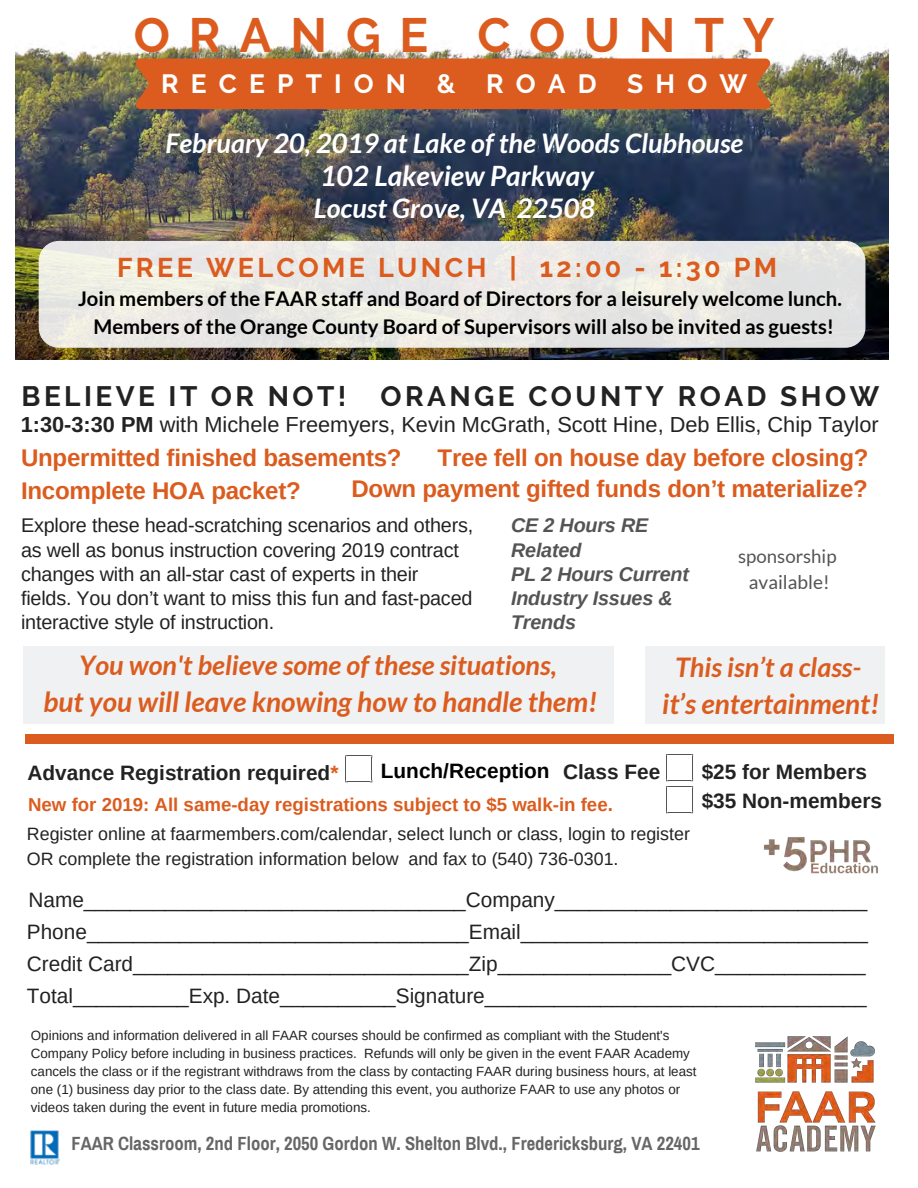
<style>
.page{position:relative;width:918px;height:1188px;background:#fff}
.page>*{position:absolute;margin:0;border:0;box-sizing:border-box;transform-origin:0 0}
.t1{font:700 48px "Raleway";letter-spacing:.39em;color:#db5c1e}
.t2{font:italic 700 28.05px "Lato";color:#db5c1e}
.t3{font:700 28.05px "Raleway";letter-spacing:.125em;color:#222}
.t4{font:italic 700 28.05px "Lato";color:#fff}
.t5{font:italic 700 27px "Lato";color:#fff}
.t6{font:italic 700 27px "Lato";color:#db5c1e}
.t7{font:700 27px "Raleway";letter-spacing:.125em;color:#db5c1e}
.t8{font:700 26.4px "Raleway";letter-spacing:.46em;color:#fff}
.t9{font:700 24.15px "Arimo";letter-spacing:-.01em;color:#db5c1e}
.t10{font:21.75px "Arimo";color:#222}
.t11{font:20.85px/32.1px "Arimo";color:#222;text-align:justify}
.t12{font:700 20.85px/29.2px "Arimo";color:#222}
.t13{font:700 20.85px "Arimo";color:#000}
.t14{font:700 20.25px/28.2px "Lato";color:#000;text-align:center}
.t15{font:19.8px/24.3px "Arimo";letter-spacing:-.01em;color:#222}
.t16{font:italic 700 19.8px/24.3px "Arimo";letter-spacing:-.01em;color:#545454}
.t17{font:19.05px "Lato";color:#545454}
.t18{font:700 18.75px "Archivo Narrow";color:#666}
.t19{font:700 18.75px "Arimo";color:#db5c1e}
.t20{font:18.6px "Lato";color:#545454}
.t21{font:17.85px/24.8px "Arimo";color:#222}
.t22{font:13.35px/18px "Arimo";color:#222}
.s1{font-weight:700}
.s2{color:#db5c1e}
</style>
<div class="page">
<svg style="left:666px;top:754px;width:27px;height:59px"></svg>
<img style="left:30px;top:1130px;width:30px;height:35px">
<div style="left:25px;top:734px;width:869px;height:9px;background:#db5c1e"></div>
<img style="left:755px;top:1036px;width:121px;height:116px">
<div style="left:23px;top:646px;width:591px;height:78px;background:#eef0f2"></div>
<img style="left:763px;top:837px;width:115px;height:37px">
<img style="left:15px;top:42px;width:873px;height:317px">
<div style="left:39px;top:241px;width:826px;height:107px;background:#e9e8e4;border-radius:20px"></div>
<div style="left:135px;top:59px;width:636px;height:50px;background:#db5c1e"></div>
<div style="left:645px;top:646px;width:239px;height:78px;background:#eef0f2"></div>
<svg style="left:345px;top:755px;width:28px;height:28px"></svg>
<h1 class="t1" style="left:134px;top:8px;width:642px">ORANGE COUNTY</h1>
<h3 class="t8" style="left:161px;top:69px;width:588px">RECEPTION &amp; ROAD SHOW</h3>
<h3 class="t5" style="left:166px;top:127px;width:579px">February 20, 2019 at Lake of the Woods Clubhouse</h3>
<h2 class="t4" style="left:320px;top:160px;width:275px">102 Lakeview Parkway</h2>
<h3 class="t5" style="left:314px;top:193px;width:283px">Locust Grove, VA 22508</h3>
<h3 class="t7" style="left:117px;top:252px;width:662px">FREE WELCOME LUNCH | 12:00 - 1:30 PM</h3>
<h3 class="t14" style="left:78px;top:284px;width:765px">Join members of the FAAR staff and Board of Directors for a leisurely welcome lunch.<br>Members of the Orange County Board of Supervisors will also be invited as guests!</h3>
<h2 class="t3" style="left:22px;top:380px;width:859px">BELIEVE IT OR NOT! ORANGE COUNTY ROAD SHOW</h2>
<h3 class="t10" style="left:21px;top:412px;width:860px"><span class="s1">1:30-3:30 PM</span> with Michele Freemyers, Kevin McGrath, Scott Hine, Deb Ellis, Chip Taylor</h3>
<h3 class="t9" style="left:21px;top:444px;width:382px">Unpermitted finished basements?</h3>
<h3 class="t9" style="left:438px;top:444px;width:432px">Tree fell on house day before closing?</h3>
<h3 class="t9" style="left:21px;top:477px;width:281px">Incomplete HOA packet?</h3>
<h3 class="t9" style="left:351px;top:475px;width:518px">Down payment gifted funds don’t materialize?</h3>
<p class="t15" style="left:21px;top:513px;width:454px">Explore these head-scratching scenarios and others, as well as bonus instruction covering 2019 contract changes with an all-star cast of experts in their fields. You don’t want to miss this fun and fast-paced interactive style of instruction.</p>
<h3 class="t16" style="left:511px;top:513px;width:180px">CE 2 Hours RE<br>Related<br>PL 2 Hours Current<br>Industry Issues &amp;<br>Trends</h3>
<h3 class="t20" style="left:738px;top:546px;width:100px">sponsorship</h3>
<h3 class="t17" style="left:749px;top:571px;width:82px">available!</h3>
<h3 class="t6" style="left:79px;top:649px;width:479px">You won't believe some of these situations,</h3>
<h2 class="t2" style="left:43px;top:685px;width:556px">but you will leave knowing how to handle them!</h2>
<h3 class="t6" style="left:675px;top:652px;width:188px">This isn’t a class-</h3>
<h2 class="t2" style="left:662px;top:688px;width:219px">it’s entertainment!</h2>
<h3 class="t13" style="left:381px;top:759px;width:170px">Lunch/Reception</h3>
<h3 class="t12" style="left:28px;top:758px;width:313px">Advance Registration required<span class="s2">*</span></h3>
<h3 class="t12" style="left:563px;top:757px;width:99px">Class Fee</h3>
<h3 class="t19" style="left:28px;top:794px;width:586px">New for 2019: All same-day registrations subject to $5 walk-in fee.</h3>
<h3 class="t21" style="left:27px;top:822px;width:665px">Register online at faarmembers.com/calendar, select lunch or class, login to register<br>OR complete the registration information below and fax to (540) 736-0301.</h3>
<h3 class="t12" style="left:702px;top:757px;width:182px">$25 for Members $35 Non-members</h3>
<p class="t11" style="left:27px;top:883px;width:843px">Name_________________________________Company___________________________ Phone_________________________________Email______________________________ Credit Card_____________________________Zip_______________CVC_____________ Total__________Exp. Date__________Signature_________________________________</p>
<p class="t22" style="left:31px;top:1027px;width:667px">Opinions and information delivered in all FAAR courses should be confirmed as compliant with the Student's Company Policy before including in business practices. Refunds will only be given in the event FAAR Academy cancels the class or if the registrant withdraws from the class by contacting FAAR during business hours, at least one (1) business day prior to the class date. By attending this event, you authorize FAAR to use any photos or videos taken during the event in future media promotions.</p>
<h3 class="t18" style="left:71px;top:1134px;width:630px">FAAR Classroom, 2nd Floor, 2050 Gordon W. Shelton Blvd., Fredericksburg, VA 22401</h3>
</div>
